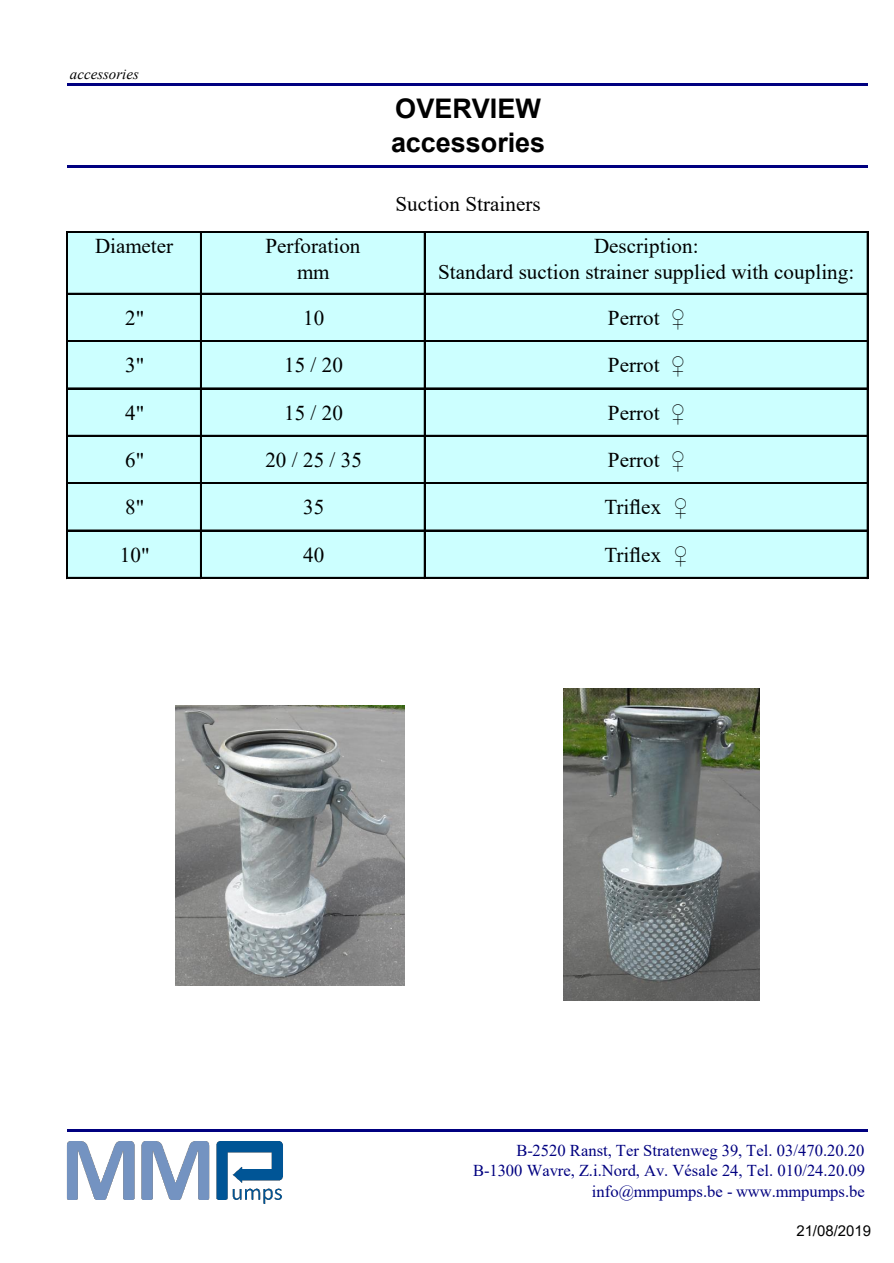
<style>
.page{position:relative;width:894px;height:1263px;background:#fff}
.page>*{position:absolute;margin:0;border:0;box-sizing:border-box;transform-origin:0 0}
.t1{font:700 27px/34.2px "Arial";color:#000}
.t2{font:21px/26.1px "Times New Roman";color:#000;text-align:center}
.t3{font:16.5px/20.9px "Times New Roman";color:#000080;text-align:right}
.t4{font:italic 15px "Times New Roman";color:#000}
.t5{font:15px "Arial";color:#000}
</style>
<div class="page">
<div style="left:68px;top:232px;width:799px;height:346px;background:#cff"></div>
<hr style="left:66px;top:232px;width:2px;height:347px;background:#000">
<hr style="left:200px;top:233px;width:2px;height:346px;background:#000">
<hr style="left:424px;top:233px;width:1px;height:346px;background:#000">
<hr style="left:866px;top:233px;width:2px;height:346px;background:#000">
<hr style="left:67px;top:83px;width:800px;height:3px;background:#000080">
<hr style="left:67px;top:165px;width:800px;height:3px;background:#000080">
<hr style="left:68px;top:231px;width:800px;height:1px;background:#000">
<hr style="left:68px;top:232px;width:800px;height:1px;background:#000">
<hr style="left:68px;top:293px;width:800px;height:2px;background:#000">
<hr style="left:68px;top:340px;width:800px;height:2px;background:#000">
<hr style="left:68px;top:388px;width:800px;height:1px;background:#000">
<hr style="left:68px;top:435px;width:800px;height:2px;background:#000">
<hr style="left:68px;top:482px;width:800px;height:2px;background:#000">
<hr style="left:68px;top:530px;width:800px;height:1px;background:#000">
<hr style="left:68px;top:577px;width:800px;height:2px;background:#000">
<hr style="left:67px;top:1129px;width:800px;height:3px;background:#000080">
<img style="left:66px;top:1141px;width:217px;height:62px">
<img style="left:176px;top:706px;width:228px;height:280px">
<img style="left:563px;top:688px;width:196px;height:312px">
<p class="t4" style="left:70px;top:69px;width:70px">accessories</p>
<p class="t1" style="left:391px;top:94px;width:156px">OVERVIEW accessories</p>
<p class="t2" style="left:395px;top:193px;width:147px">Suction Strainers</p>
<p class="t2" style="left:95px;top:235px;width:80px">Diameter</p>
<p class="t2" style="left:265px;top:235px;width:97px">Perforation mm</p>
<p class="t2" style="left:438px;top:235px;width:417px">Description:<br>Standard suction strainer supplied with coupling:</p>
<p class="t2" style="left:125px;top:307px;width:21px">2"</p>
<p class="t2" style="left:303px;top:307px;width:23px">10</p>
<p class="t2" style="left:607px;top:307px;width:79px">Perrot ♀</p>
<p class="t2" style="left:125px;top:354px;width:21px">3"</p>
<p class="t2" style="left:284px;top:354px;width:60px">15 / 20</p>
<p class="t2" style="left:607px;top:354px;width:79px">Perrot ♀</p>
<p class="t2" style="left:125px;top:401px;width:21px">4"</p>
<p class="t2" style="left:284px;top:401px;width:60px">15 / 20</p>
<p class="t2" style="left:607px;top:401px;width:79px">Perrot ♀</p>
<p class="t2" style="left:125px;top:449px;width:21px">6"</p>
<p class="t2" style="left:265px;top:449px;width:98px">20/25/35</p>
<p class="t2" style="left:607px;top:449px;width:79px">Perrot ♀</p>
<p class="t2" style="left:125px;top:496px;width:21px">8"</p>
<p class="t2" style="left:303px;top:496px;width:23px">35</p>
<p class="t2" style="left:604px;top:496px;width:86px">Triflex ♀</p>
<p class="t2" style="left:120px;top:543px;width:31px">10"</p>
<p class="t2" style="left:303px;top:543px;width:23px">40</p>
<p class="t2" style="left:604px;top:543px;width:86px">Triflex ♀</p>
<p class="t3" style="left:473px;top:1141px;width:393px">B-2520 Ranst, Ter Stratenweg 39, Tel. 03/470.20.20<br>B-1300 Wavre, Z.i.Nord, Av. Vésale 24, Tel. 010/24.20.09 info@mmpumps.be - www.mmpumps.be</p>
<p class="t5" style="left:796px;top:1224px;width:76px">21/08/2019</p>
</div>
